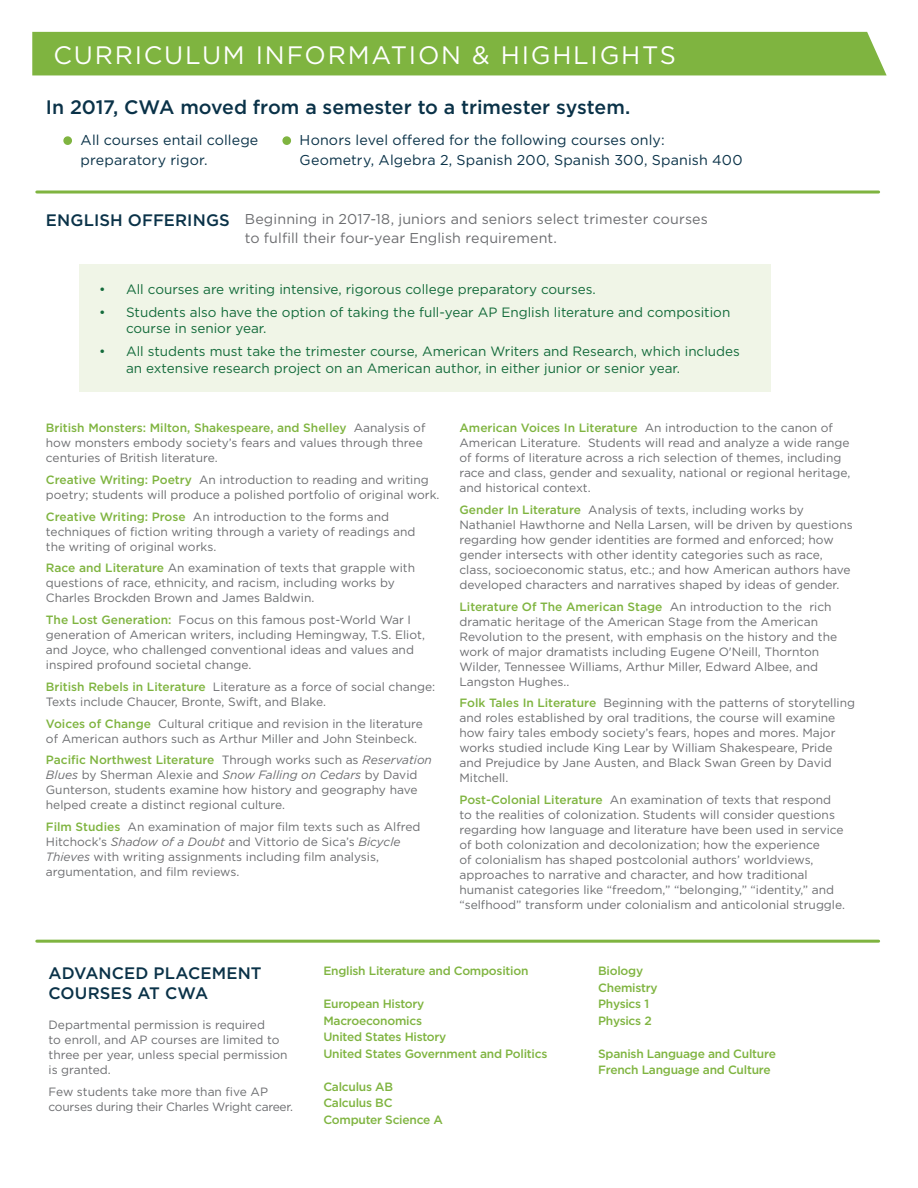
<style>
.page{position:relative;width:918px;height:1188px;background:#fff}
.page>*{position:absolute;margin:0;border:0;box-sizing:border-box;transform-origin:0 0}
.t1{font:25.2px "Gotham";letter-spacing:.07em;color:#fff}
.t2{font:500 19.5px "Gotham";color:#0a3248}
.t3{font:500 16.65px/20px "Gotham";letter-spacing:.01em;color:#0a3248}
.t4{font:14.25px/19.5px "Gotham";letter-spacing:.01em;color:#0a3248}
.t5{font:14.25px/19.5px "Gotham";letter-spacing:.01em;color:#6c6d70}
.t6{font:13.5px/16.2px "Gotham";color:#136b3b}
.COURSE_DESCRIPTION{font:12px/15px "Gotham";color:#6c6d70}
.t7{font:500 12px/16.5px "Gotham";letter-spacing:-.02em;color:#7fb440}
.COURSE_DESCRIPTION-2{font:12px/15px "Gotham";letter-spacing:-.02em;color:#6c6d70}
.s1{font-weight:500;color:#7fb440}
.s2{font-style:italic}
</style>
<div class="page">
<div style="left:32px;top:32px;width:855px;height:43px;background:#7fb440"></div>
<hr style="left:37px;top:940px;width:842px;height:3px;background:#7fb440">
<svg style="left:37px;top:190px;width:842px;height:4px;background:#9ec66e"></svg>
<div style="left:80px;top:265px;width:691px;height:127px;background:#f0f5e7"></div>
<div style="left:64px;top:137px;width:7px;height:7px;background:#7fb440;border-radius:50%"></div>
<div style="left:63px;top:136px;width:9px;height:9px;border:2px solid #7fb440;border-radius:50%"></div>
<div style="left:283px;top:137px;width:7px;height:7px;background:#7fb440;border-radius:50%"></div>
<div style="left:282px;top:136px;width:9px;height:9px;border:2px solid #7fb440;border-radius:50%"></div>
<p class="t1" style="left:54px;top:39px;width:624px">CURRICULUM INFORMATION &amp; HIGHLIGHTS</p>
<p class="t2" style="left:46px;top:95px;width:586px">In 2017, CWA moved from a semester to a trimester system.</p>
<p class="t4" style="left:81px;top:130px;width:179px">All courses entail college preparatory rigor.</p>
<p class="t4" style="left:300px;top:130px;width:445px">Honors level offered for the following courses only:<br>Geometry, Algebra 2, Spanish 200, Spanish 300, Spanish 400</p>
<p class="t3" style="left:46px;top:210px;width:185px">ENGLISH OFFERINGS</p>
<p class="t5" style="left:245px;top:209px;width:465px">Beginning in 2017-18, juniors and seniors select trimester courses to fulfill their four-year English requirement.</p>
<p class="t6" style="left:99px;top:281px;width:498px">• All courses are writing intensive, rigorous college preparatory courses.</p>
<p class="t6" style="left:126px;top:304px;width:606px;text-indent:-27px">• Students also have the option of taking the full-year AP English literature and composition course in senior year.</p>
<p class="t6" style="left:126px;top:343px;width:615px;text-indent:-27px">• All students must take the trimester course, American Writers and Research, which includes an extensive research project on an American author, in either junior or senior year.</p>
<p class="COURSE_DESCRIPTION" style="left:46px;top:420px;width:381px"><span class="s1">British Monsters: Milton, Shakespeare, and Shelley</span> Aanalysis of how monsters embody society’s fears and values through three centuries of British literature.</p>
<p class="COURSE_DESCRIPTION" style="left:46px;top:472px;width:395px"><span class="s1">Creative Writing: Poetry</span> An introduction to reading and writing poetry; students will produce a polished portfolio of original work.</p>
<p class="COURSE_DESCRIPTION" style="left:46px;top:509px;width:371px"><span class="s1">Creative Writing: Prose</span> An introduction to the forms and techniques of fiction writing through a variety of readings and the writing of original works.</p>
<p class="COURSE_DESCRIPTION" style="left:46px;top:560px;width:371px"><span class="s1">Race and Literature</span> An examination of texts that grapple with questions of race, ethnicity, and racism, including works by<br>Charles Brockden Brown and James Baldwin.</p>
<p class="COURSE_DESCRIPTION" style="left:46px;top:612px;width:381px"><span class="s1">The Lost Generation:</span> Focus on this famous post-World War I generation of American writers, including Hemingway, T.S. Eliot, and Joyce, who challenged conventional ideas and values and inspired profound societal change.</p>
<p class="COURSE_DESCRIPTION" style="left:46px;top:679px;width:391px"><span class="s1">British Rebels in Literature</span> Literature as a force of social change:<br>Texts include Chaucer, Bronte, Swift, and Blake.</p>
<p class="COURSE_DESCRIPTION" style="left:46px;top:716px;width:379px"><span class="s1">Voices of Change</span> Cultural critique and revision in the literature of American authors such as Arthur Miller and John Steinbeck.</p>
<p class="COURSE_DESCRIPTION" style="left:46px;top:752px;width:388px"><span class="s1">Pacific Northwest Literature</span> Through works such as <span class="s2">Reservation Blues</span> by Sherman Alexie and <span class="s2">Snow Falling on Cedars</span> by David Gunterson, students examine how history and geography have helped create a distinct regional culture.</p>
<p class="COURSE_DESCRIPTION" style="left:46px;top:819px;width:376px"><span class="s1">Film Studies</span> An examination of major film texts such as Alfred Hitchock’s <span class="s2">Shadow of a Doubt</span> and Vittorio de Sica’s <span class="s2">Bicycle Thieves</span> with writing assignments including film analysis, argumentation, and film reviews.</p>
<p class="COURSE_DESCRIPTION" style="left:459px;top:420px;width:392px"><span class="s1">American Voices In Literature</span> An introduction to the canon of American Literature. Students will read and analyze a wide range of forms of literature across a rich selection of themes, including race and class, gender and sexuality, national or regional heritage, and historical context.</p>
<p class="COURSE_DESCRIPTION" style="left:459px;top:502px;width:395px"><span class="s1">Gender In Literature</span> Analysis of texts, including works by Nathaniel Hawthorne and Nella Larsen, will be driven by questions regarding how gender identities are formed and enforced; how gender intersects with other identity categories such as race, class, socioeconomic status, etc.; and how American authors have developed characters and narratives shaped by ideas of gender.</p>
<p class="COURSE_DESCRIPTION" style="left:459px;top:599px;width:379px"><span class="s1">Literature Of The American Stage</span> An introduction to the rich dramatic heritage of the American Stage from the American Revolution to the present, with emphasis on the history and the work of major dramatists including Eugene O'Neill, Thornton Wilder, Tennessee Williams, Arthur Miller, Edward Albee, and Langston Hughes..</p>
<p class="COURSE_DESCRIPTION" style="left:459px;top:695px;width:397px"><span class="s1">Folk Tales In Literature</span> Beginning with the patterns of storytelling and roles established by oral traditions, the course will examine how fairy tales embody society’s fears, hopes and mores. Major works studied include King Lear by William Shakespeare, Pride and Prejudice by Jane Austen, and Black Swan Green by David Mitchell.</p>
<p class="COURSE_DESCRIPTION" style="left:459px;top:792px;width:387px"><span class="s1">Post-Colonial Literature</span> An examination of texts that respond to the realities of colonization. Students will consider questions regarding how language and literature have been used in service of both colonization and decolonization; how the experience<br>of colonialism has shaped postcolonial authors’ worldviews, approaches to narrative and character, and how traditional humanist categories like “freedom,” “belonging,” “identity,” and “selfhood” transform under colonialism and anticolonial struggle.</p>
<p class="t3" style="left:49px;top:963px;width:215px">ADVANCED PLACEMENT<br>COURSES AT CWA</p>
<p class="COURSE_DESCRIPTION" style="left:49px;top:1017px;width:241px">Departmental permission is required<br>to enroll, and AP courses are limited to three per year, unless special permission is granted.</p>
<p class="COURSE_DESCRIPTION-2" style="left:49px;top:1084px;width:246px">Few students take more than five AP courses during their Charles Wright career.</p>
<p class="t7" style="left:323px;top:963px;width:207px">English Literature and Composition</p>
<p class="t7" style="left:323px;top:996px;width:226px">European History<br>Macroeconomics<br>United States History<br>United States Government and Politics</p>
<p class="t7" style="left:323px;top:1078px;width:121px">Calculus AB<br>Calculus BC<br>Computer Science A</p>
<p class="t7" style="left:598px;top:963px;width:61px">Biology<br>Chemistry<br>Physics 1</p>
<p class="t7" style="left:598px;top:1012px;width:55px">Physics 2</p>
<p class="t7" style="left:598px;top:1045px;width:179px">Spanish Language and Culture<br>French Language and Culture</p>
</div>
